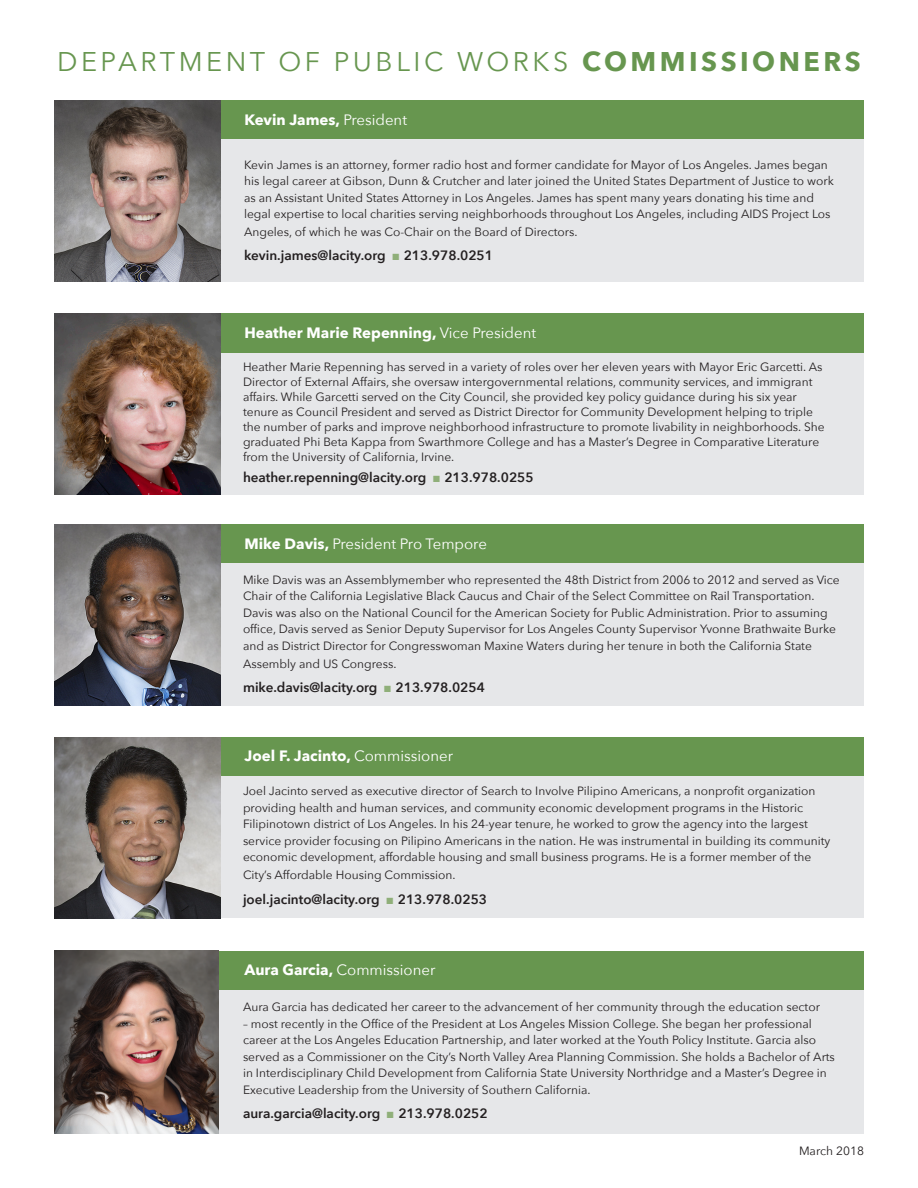
<style>
.page{position:relative;width:918px;height:1188px;background:#fff}
.page>*{position:absolute;margin:0;border:0;box-sizing:border-box;transform-origin:0 0}
.Pa1{font:27px "Avenir Next";letter-spacing:.13em;color:#67964f}
.Pa4{font:700 15px "Avenir Next";color:#fff}
.Pa4-2{font:15px "Avenir Next";color:#fff}
.Pa1-2{font:700 15px "Avenir Next";color:#fff}
.Pa2{font:600 13.5px "Avenir Next";color:#231f20}
.Pa0{font:600 13.5px "Avenir Next";color:#231f20}
.Pa0-2{font:12px/16.5px "Avenir Next";color:#231f20}
.s1{font-weight:700}
.s2{font-weight:400}
.s3{color:#8faf79}
</style>
<div class="page">
<div style="left:218px;top:738px;width:646px;height:180px;background:#e6e7e9"></div>
<div style="left:214px;top:951px;width:650px;height:183px;background:#e6e7e9"></div>
<div style="left:218px;top:737px;width:646px;height:39px;background:#67964f"></div>
<div style="left:217px;top:951px;width:647px;height:38px;background:#67964f"></div>
<div style="left:218px;top:100px;width:646px;height:182px;background:#e6e7e9"></div>
<div style="left:218px;top:314px;width:646px;height:181px;background:#e6e7e9"></div>
<div style="left:218px;top:524px;width:646px;height:182px;background:#e6e7e9"></div>
<div style="left:220px;top:100px;width:644px;height:39px;background:#67964f"></div>
<div style="left:219px;top:313px;width:645px;height:40px;background:#67964f"></div>
<div style="left:219px;top:524px;width:645px;height:39px;background:#67964f"></div>
<img style="left:54px;top:737px;width:167px;height:181px">
<img style="left:54px;top:313px;width:167px;height:182px">
<img style="left:54px;top:100px;width:167px;height:182px">
<img style="left:54px;top:524px;width:167px;height:182px">
<img style="left:54px;top:951px;width:165px;height:183px">
<p class="Pa1" style="left:57px;top:39px;width:805px">DEPARTMENT OF PUBLIC WORKS <span class="s1">COMMISSIONERS</span></p>
<p class="Pa1-2" style="left:244px;top:107px;width:164px">Kevin James, <span class="s2">President</span></p>
<p class="Pa0-2" style="left:244px;top:156px;width:591px">Kevin James is an attorney, former radio host and former candidate for Mayor of Los Angeles. James began his legal career at Gibson, Dunn &amp; Crutcher and later joined the United States Department of Justice to work as an Assistant United States Attorney in Los Angeles. James has spent many years donating his time and legal expertise to local charities serving neighborhoods throughout Los Angeles, including AIDS Project Los</p>
<p class="Pa0-2" style="left:244px;top:223px;width:335px">Angeles, of which he was Co-Chair on the Board of Directors.</p>
<p class="Pa0" style="left:244px;top:244px;width:251px">kevin.james@lacity.org <span class="s3">■</span> 213.978.0251</p>
<p class="Pa4" style="left:244px;top:320px;width:293px">Heather Marie Repenning, <span class="s2">Vice President</span></p>
<p class="Pa0-2" style="left:243px;top:359px;width:583px;line-height:15px">Heather Marie Repenning has served in a variety of roles over her eleven years with Mayor Eric Garcetti. As Director of External Affairs, she oversaw intergovernmental relations, community services, and immigrant affairs. While Garcetti served on the City Council, she provided key policy guidance during his six year tenure as Council President and served as District Director for Community Development helping to triple the number of parks and improve neighborhood infrastructure to promote livability in neighborhoods. She graduated Phi Beta Kappa from Swarthmore College and has a Master’s Degree in Comparative Literature from the University of California, Irvine.</p>
<p class="Pa2" style="left:243px;top:466px;width:292px">heather.repenning@lacity.org <span class="s3">■</span> 213.978.0255</p>
<p class="Pa4-2" style="left:244px;top:531px;width:244px"><span class="s1">Mike Davis,</span> President Pro Tempore</p>
<p class="Pa0-2" style="left:243px;top:571px;width:598px">Mike Davis was an Assemblymember who represented the 48th District from 2006 to 2012 and served as Vice Chair of the California Legislative Black Caucus and Chair of the Select Committee on Rail Transportation.<br>Davis was also on the National Council for the American Society for Public Administration. Prior to assuming office, Davis served as Senior Deputy Supervisor for Los Angeles County Supervisor Yvonne Brathwaite Burke and as District Director for Congresswoman Maxine Waters during her tenure in both the California State</p>
<p class="Pa0-2" style="left:243px;top:655px;width:155px">Assembly and US Congress.</p>
<p class="Pa2" style="left:243px;top:676px;width:243px">mike.davis@lacity.org <span class="s3">■</span> 213.978.0254</p>
<p class="Pa4" style="left:244px;top:743px;width:210px">Joel F. Jacinto, <span class="s2">Commissioner</span></p>
<p class="Pa0-2" style="left:243px;top:782px;width:589px">Joel Jacinto served as executive director of Search to Involve Pilipino Americans, a nonprofit organization providing health and human services, and community economic development programs in the Historic Filipinotown district of Los Angeles. In his 24-year tenure, he worked to grow the agency into the largest service provider focusing on Pilipino Americans in the nation. He was instrumental in building its community economic development, affordable housing and small business programs. He is a former member of the</p>
<p class="Pa0-2" style="left:243px;top:867px;width:214px">City’s Affordable Housing Commission.</p>
<p class="Pa2" style="left:243px;top:887px;width:246px">joel.jacinto@lacity.org <span class="s3">■</span> 213.978.0253</p>
<p class="Pa4-2" style="left:244px;top:957px;width:193px"><span class="s1">Aura Garcia,</span> Commissioner</p>
<p class="Pa0-2" style="left:243px;top:998px;width:579px">Aura Garcia has dedicated her career to the advancement of her community through the education sector</p>
<p class="Pa0-2" style="left:243px;top:1015px;width:593px">– most recently in the Office of the President at Los Angeles Mission College. She began her professional career at the Los Angeles Education Partnership, and later worked at the Youth Policy Institute. Garcia also served as a Commissioner on the City’s North Valley Area Planning Commission. She holds a Bachelor of Arts in Interdisciplinary Child Development from California State University Northridge and a Master’s Degree in Executive Leadership from the University of Southern California.</p>
<p class="Pa0" style="left:243px;top:1101px;width:246px">aura.garcia@lacity.org <span class="s3">■</span> 213.978.0252</p>
<p class="Pa0-2" style="left:799px;top:1142px;width:66px">March 2018</p>
</div>
